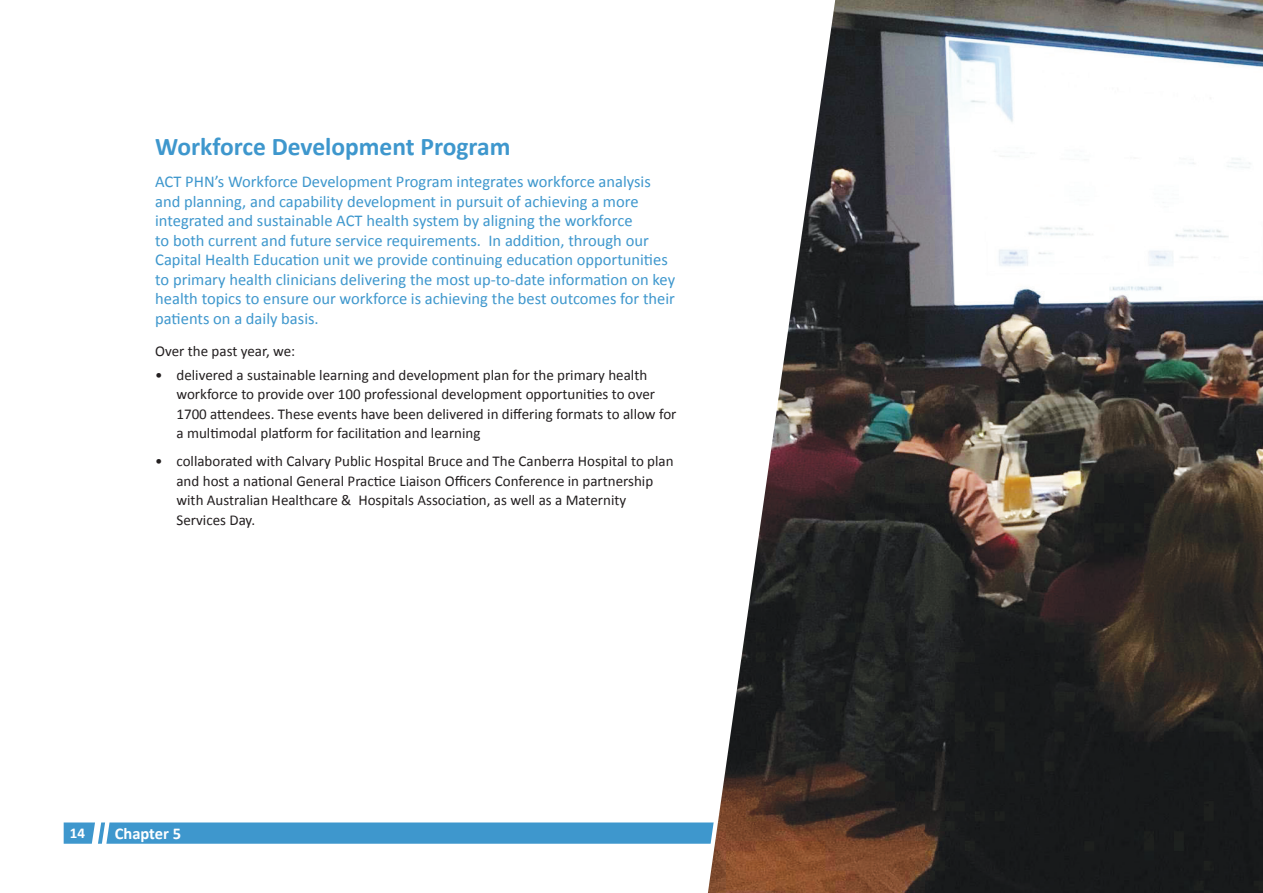
<style>
.page{position:relative;width:1263px;height:893px;background:#fff}
.page>*{position:absolute;margin:0;border:0;box-sizing:border-box;transform-origin:0 0}
.t1{font:700 25.5px "Calibri";color:#3e97cd}
.intro_body{font:16.5px/19.5px "Calibri";color:#3e97cd}
.t2{font:700 16.5px "Calibri";color:#fff}
.before_bullet_gap{font:15px/19.5px "Calibri";color:#231f20}
.t3{font:700 15px "Calibri";color:#fff}
</style>
<div class="page">
<svg style="left:64px;top:822px;width:634px;height:22px;background:#479ccf"></svg>
<svg style="left:698px;top:0;width:565px;height:893px"></svg>
<p class="t1" style="left:155px;top:131px;width:357px">Workforce Development Program</p>
<p class="intro_body" style="left:155px;top:171px;width:521px">ACT PHN’s Workforce Development Program integrates workforce analysis and planning, and capability development in pursuit of achieving a more integrated and sustainable ACT health system by aligning the workforce<br>to both current and future service requirements. In addition, through our Capital Health Education unit we provide continuing education opportunities to primary health clinicians delivering the most up-to-date information on key health topics to ensure our workforce is achieving the best outcomes for their patients on a daily basis.</p>
<p class="before_bullet_gap" style="left:155px;top:340px;width:141px">Over the past year, we:</p>
<p class="before_bullet_gap" style="left:176px;top:364px;width:501px;text-indent:-21px">• delivered a sustainable learning and development plan for the primary health workforce to provide over 100 professional development opportunities to over 1700 attendees. These events have been delivered in differing formats to allow for a multimodal platform for facilitation and learning</p>
<p class="before_bullet_gap" style="left:176px;top:451px;width:499px;text-indent:-21px">• collaborated with Calvary Public Hospital Bruce and The Canberra Hospital to plan and host a national General Practice Liaison Officers Conference in partnership with Australian Healthcare &amp; Hospitals Association, as well as a Maternity Services Day.</p>
<p class="t3" style="left:69px;top:827px;width:17px">1414</p>
<p class="t2" style="left:115px;top:823px;width:68px">Chapter 5</p>
</div>
